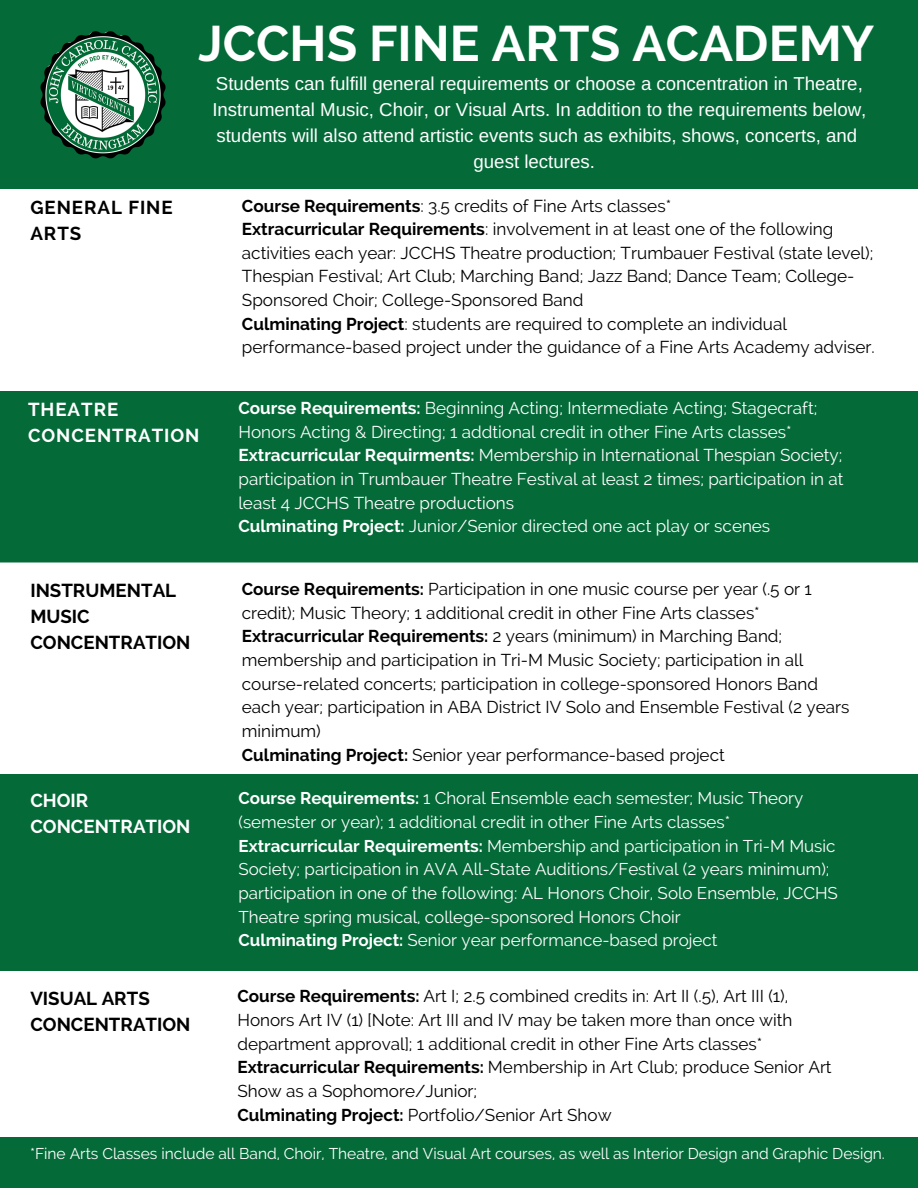
<style>
.page{position:relative;width:918px;height:1188px;background:#046a38}
.page>*{position:absolute;margin:0;border:0;box-sizing:border-box;transform-origin:0 0}
.t1{font:700 49.8px "Raleway";color:#fff}
.t2{font:18.75px/25.8px "Arimo";color:#fff;text-align:center}
.t3{font:700 18.75px/25.8px "Raleway";color:#000}
.t4{font:700 18.75px/25.8px "Raleway";letter-spacing:.05em;color:#fff}
.t5{font:700 18.75px/25.8px "Raleway";color:#fff}
.t6{font:700 18.75px/25.8px "Raleway";letter-spacing:.05em;color:#000}
.t7{font:17.1px/23.7px "Raleway";color:#000}
.t8{font:17.1px/23.7px "Raleway";color:#fff}
.t9{font:16.95px/23.7px "Raleway";color:#fff}
.t10{font:15.6px "Raleway";color:#fff}
.s1{font-weight:700}
</style>
<div class="page">
<div style="left:0;top:971px;width:918px;height:217px;background:#fff"></div>
<div style="left:0;top:562px;width:918px;height:212px;background:#fff"></div>
<div style="left:0;top:189px;width:918px;height:201px;background:#fff"></div>
<img style="left:40px;top:31px;width:126px;height:128px">
<div style="left:0;top:1137px;width:918px;height:51px;background:#046a38"></div>
<h1 class="t1" style="left:198px;top:14px;width:677px">JCCHS FINE ARTS ACADEMY</h1>
<p class="t2" style="left:212px;top:71px;width:656px">Students can fulfill general requirements or choose a concentration in Theatre, Instrumental Music, Choir, or Visual Arts. In addition to the requirements below, students will also attend artistic events such as exhibits, shows, concerts, and guest lectures.</p>
<p class="t6" style="left:30px;top:194px;width:144px">GENERAL FINE<br>ARTS</p>
<p class="t7" style="left:242px;top:194px;width:634px"><span class="s1">Course Requirements</span>: 3.5 credits of Fine Arts classes*<br><span class="s1">Extracurricular Requirements</span>: involvement in at least one of the following activities each year: JCCHS Theatre production; Trumbauer Festival (state level); Thespian Festival; Art Club; Marching Band; Jazz Band; Dance Team; College-Sponsored Choir; College-Sponsored Band<br><span class="s1">Culminating Project</span>: students are required to complete an individual performance-based project under the guidance of a Fine Arts Academy adviser.</p>
<p class="t4" style="left:28px;top:397px;width:173px">THEATRE<br>CONCENTRATION</p>
<p class="t8" style="left:238px;top:396px;width:606px"><span class="s1">Course Requirements:</span> Beginning Acting; Intermediate Acting; Stagecraft; Honors Acting &amp; Directing; 1 addtional credit in other Fine Arts classes* <span class="s1">Extracurricular Requirments:</span> Membership in International Thespian Society; participation in Trumbauer Theatre Festival at least 2 times; participation in at least 4 JCCHS Theatre productions<br><span class="s1">Culminating Project:</span> Junior/Senior directed one act play or scenes</p>
<p class="t3" style="left:30px;top:578px;width:162px">INSTRUMENTAL<br>MUSIC<br>CONCENTRATION</p>
<p class="t7" style="left:242px;top:577px;width:609px"><span class="s1">Course Requirements:</span> Participation in one music course per year (.5 or 1 credit); Music Theory; 1 additional credit in other Fine Arts classes* <span class="s1">Extracurricular Requirements:</span> 2 years (minimum) in Marching Band; membership and participation in Tri-M Music Society; participation in all course-related concerts; participation in college-sponsored Honors Band each year; participation in ABA District IV Solo and Ensemble Festival (2 years minimum)<br><span class="s1">Culminating Project:</span> Senior year performance-based project</p>
<p class="t5" style="left:30px;top:787px;width:162px">CHOIR<br>CONCENTRATION</p>
<p class="t9" style="left:238px;top:787px;width:601px"><span class="s1">Course Requirements:</span> 1 Choral Ensemble each semester; Music Theory (semester or year); 1 additional credit in other Fine Arts classes* <span class="s1">Extracurricular Requirements:</span> Membership and participation in Tri-M Music Society; participation in AVA All-State Auditions/Festival (2 years minimum); participation in one of the following: AL Honors Choir, Solo Ensemble, JCCHS Theatre spring musical, college-sponsored Honors Choir<br><span class="s1">Culminating Project:</span> Senior year performance-based project</p>
<p class="t3" style="left:30px;top:985px;width:162px">VISUAL ARTS<br>CONCENTRATION</p>
<p class="t7" style="left:237px;top:984px;width:596px"><span class="s1">Course Requirements:</span> Art I; 2.5 combined credits in: Art II (.5), Art III (1), Honors Art IV (1) [Note: Art III and IV may be taken more than once with department approval]; 1 additional credit in other Fine Arts classes* <span class="s1">Extracurricular Requirements:</span> Membership in Art Club; produce Senior Art Show as a Sophomore/Junior;<br><span class="s1">Culminating Project:</span> Portfolio/Senior Art Show</p>
<p class="t10" style="left:30px;top:1144px;width:856px">*Fine Arts Classes include all Band, Choir, Theatre, and Visual Art courses, as well as Interior Design and Graphic Design.</p>
</div>
